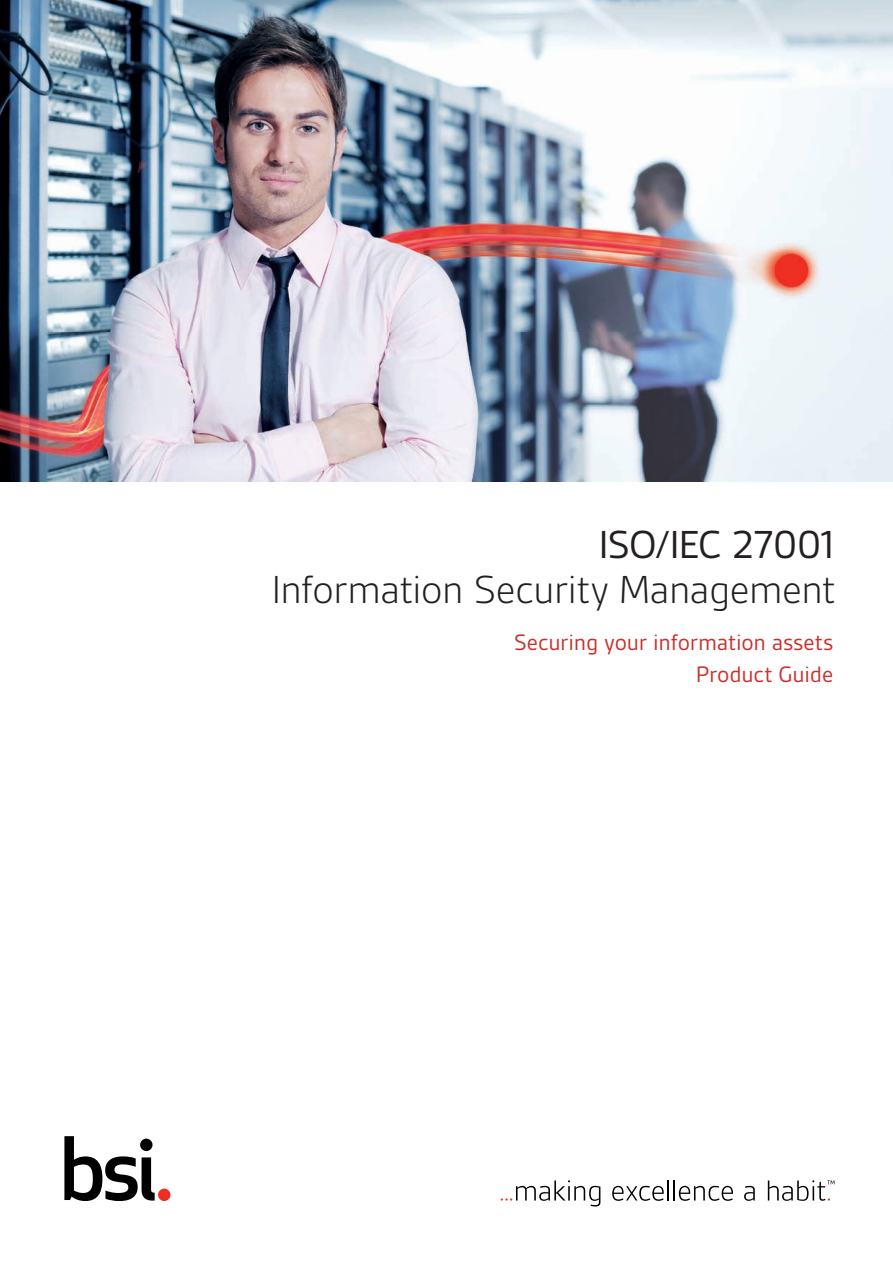
<style>
.page{position:relative;width:893px;height:1263px;background:#fff}
.page>*{position:absolute;margin:0;border:0;box-sizing:border-box;transform-origin:0 0}
.t1{font:300 42px "BSI Gesta";letter-spacing:-.025em;color:#231f20}
.t2{font:42px "BSI Gesta";letter-spacing:-.04em;color:#231f20}
.t3{font:24px/32.1px "BSI Gesta";letter-spacing:-.01em;color:#c9312b;text-align:right}
</style>
<div class="page">
<img style="left:0;top:0;width:892px;height:481px">
<svg style="left:64px;top:1136px;width:91px;height:64px"></svg>
<div style="left:158px;top:1188px;width:12px;height:12px;background:#ee2e22;border-radius:50%"></div>
<svg style="left:500px;top:1180px;width:100px;height:26px"></svg>
<svg style="left:612px;top:1180px;width:56px;height:20px"></svg>
<hr style="left:673px;top:1180px;width:2px;height:20px;background:#000">
<svg style="left:678px;top:1185px;width:54px;height:15px"></svg>
<svg style="left:744px;top:1185px;width:10px;height:15px"></svg>
<svg style="left:767px;top:1180px;width:67px;height:20px"></svg>
<h1 class="t2" style="left:598px;top:522px;width:238px">ISO/IEC 27001</h1>
<h1 class="t1" style="left:271px;top:567px;width:565px">Information Security Management</h1>
<p class="t3" style="left:513px;top:626px;width:321px">Securing your information assets<br>Product Guide</p>
</div>
